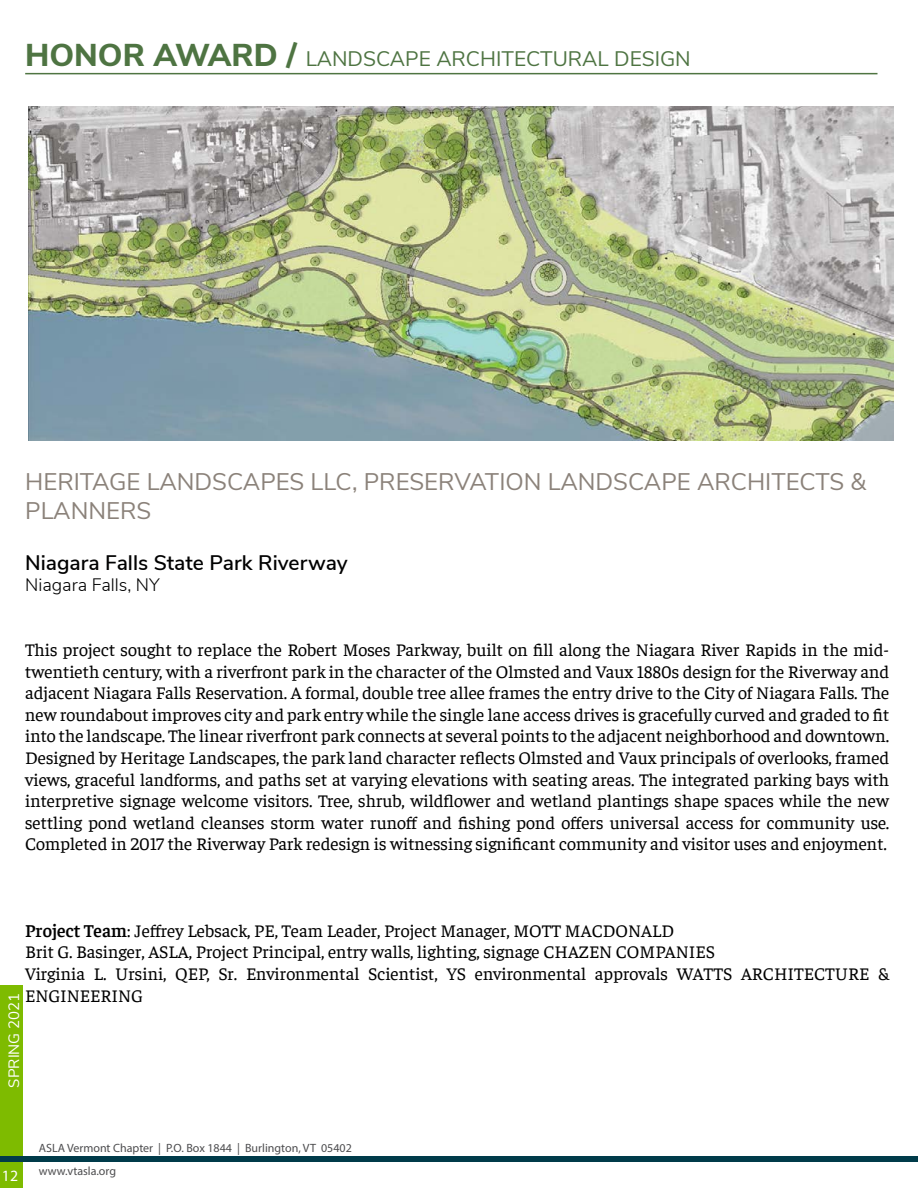
<style>
.page{position:relative;width:918px;height:1188px;background:#fff}
.page>*{position:absolute;margin:0;border:0;box-sizing:border-box;transform-origin:0 0}
.t1{font:24px/28.8px "Nunito Sans";color:#8b827a}
.t2{font:21px "Nunito Sans";color:#4e7442}
.t3{font:600 21px "Nunito Sans";color:#000101}
.t4{font:18px/21.6px "Faustina";color:#000;text-align:justify}
.t5{font:300 18px "Nunito Sans";color:#000101}
.t6{font:15.75px "Myriad Pro";color:#fff}
.t7{font:15px "Nunito Sans";color:#fff}
.t8{font:12px/22.5px "Myriad Pro";color:#4d4d4f}
.s1{font-weight:800;font-size:31.5px}
.s2{font-weight:600}
</style>
<div class="page">
<div style="left:0;top:986px;width:23px;height:202px;background:#7ebb00"></div>
<div style="left:0;top:1156px;width:918px;height:6px;background:#003b4a"></div>
<hr style="left:25px;top:73px;width:853px;height:1px;background:#4f7542">
<img style="left:28px;top:107px;width:866px;height:334px">
<p class="t2" style="left:25px;top:43px;width:667px"><span class="s1">HONOR AWARD /</span> LANDSCAPE ARCHITECTURAL DESIGN</p>
<h1 class="t1" style="left:25px;top:466px;width:843px">HERITAGE LANDSCAPES LLC, PRESERVATION LANDSCAPE ARCHITECTS &amp;<br>PLANNERS</h1>
<p class="t3" style="left:25px;top:547px;width:324px">Niagara Falls State Park Riverway</p>
<p class="t5" style="left:25px;top:572px;width:136px">Niagara Falls, NY</p>
<p class="t4" style="left:25px;top:638px;width:866px">This project sought to replace the Robert Moses Parkway, built on fill along the Niagara River Rapids in the mid&shy;twentieth century, with a riverfront park in the character of the Olmsted and Vaux 1880s design for the Riverway and adjacent Niagara Falls Reservation. A formal, double tree allee frames the entry drive to the City of Niagara Falls. The new roundabout improves city and park entry while the single lane access drives is gracefully curved and graded to fit into the landscape. The linear riverfront park connects at several points to the adjacent neighborhood and downtown.<br>Designed by Heritage Landscapes, the park land character reflects Olmsted and Vaux principals of overlooks, framed views, graceful landforms, and paths set at varying elevations with seating areas. The integrated parking bays with interpretive signage welcome visitors. Tree, shrub, wildflower and wetland plantings shape spaces while the new settling pond wetland cleanses storm water runoff and fishing pond offers universal access for community use.<br>Completed in 2017 the Riverway Park redesign is witnessing significant community and visitor uses and enjoyment.</p>
<p class="t4" style="left:25px;top:919px;width:865px;text-align:left"><span class="s2">Project Team</span>: Jeffrey Lebsack, PE, Team Leader, Project Manager, MOTT MACDONALD<br>Brit G. Basinger, ASLA, Project Principal, entry walls, lighting, signage CHAZEN COMPANIES<br>Virginia L. Ursini, QEP, Sr. Environmental Scientist, YS environmental approvals WATTS ARCHITECTURE &amp; ENGINEERING</p>
<p class="t7" style="left:3px;top:1088px;width:96px;rotate:-90deg">SPRING 2021</p>
<p class="t6" style="left:2px;top:1166px;width:18px">12</p>
<p class="t8" style="left:39px;top:1137px;width:315px">ASLA Vermont Chapter | P.O. Box 1844 | Burlington, VT 05402 www.vtasla.org</p>
</div>
